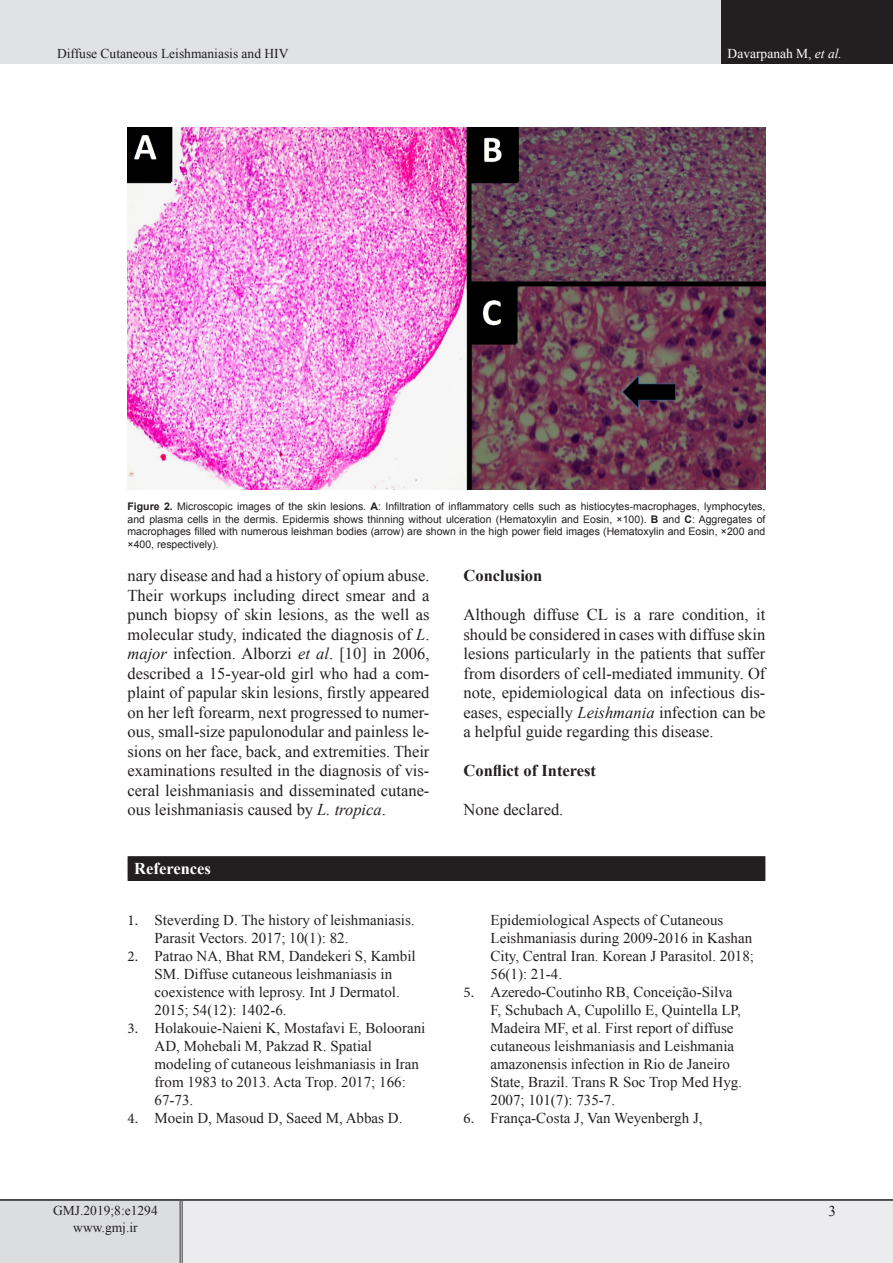
<style>
.page{position:relative;width:893px;height:1263px;background:#fff}
.page>*{position:absolute;margin:0;border:0;box-sizing:border-box;transform-origin:0 0}
.t1{font:16.5px/19.5px "Times New Roman";color:#231f20;text-align:justify}
.t2{font:700 16.5px "Times New Roman";color:#231f20}
.t3{font:700 16.5px "Times New Roman";color:#fff}
.t4{font:15px/18px "Times New Roman";color:#231f20}
.eeeeeeeeeeee{font:13.5px "Times New Roman";color:#231f20}
.t5{font:13.5px "Times New Roman";color:#fff}
.t6{font:10.5px/12.6px "Arial";color:#231f20;text-align:justify}
.s1{font-style:italic}
.s2{font-weight:700}
.s3{font-family:"Minion Pro"}
</style>
<div class="page">
<div style="left:0;top:0;width:722px;height:64px;background:#e1e2e4"></div>
<div style="left:722px;top:0;width:171px;height:64px;background:#231f20"></div>
<div style="left:0;top:1200px;width:181px;height:63px;background:#dcdddf"></div>
<div style="left:181px;top:1200px;width:712px;height:63px;background:#ececee"></div>
<hr style="left:180px;top:1201px;width:3px;height:62px;background:#fff">
<hr style="left:180px;top:1201px;width:1px;height:62px;background:#231f20">
<hr style="left:182px;top:1201px;width:1px;height:62px;background:#231f20">
<hr style="left:0;top:1199px;width:181px;height:2px;background:#231f20">
<hr style="left:181px;top:1199px;width:712px;height:2px;background:#231f20">
<img style="left:128px;top:128px;width:637px;height:361px">
<div style="left:128px;top:857px;width:637px;height:23px;background:#231f20"></div>
<hr style="left:128px;top:856px;width:637px;height:2px;background:#231f20">
<hr style="left:128px;top:879px;width:637px;height:2px;background:#231f20">
<p class="eeeeeeeeeeee" style="left:57px;top:44px;width:233px">Diffuse Cutaneous Leishmaniasis and HIV</p>
<p class="t5" style="left:728px;top:44px;width:116px">Davarpanah M, <span class="s1">et al.</span></p>
<p class="t6" style="left:128px;top:500px;width:639px"><span class="s2">Figure 2.</span> Microscopic images of the skin lesions. <span class="s2">A</span>: Infiltration of inflammatory cells such as histiocytes-macrophages, lymphocytes, and plasma cells in the dermis. Epidermis shows thinning without ulceration (Hematoxylin and Eosin, ×100). <span class="s2">B</span> and <span class="s2">C</span>: Aggregates of macrophages filled with numerous leishman bodies (arrow) are shown in the high power field images (Hematoxylin and Eosin, ×200 and ×400, respectively).</p>
<p class="t1" style="left:128px;top:565px;width:303px">nary disease and had a history of opium abuse.<br>Their workups including direct smear and a punch biopsy of skin lesions, as the well as molecular study, indicated the diagnosis of <span class="s1">L</span>. <span class="s1">major</span> infection. Alborzi <span class="s1">et al</span>. [10] in 2006, described a 15-year-old girl who had a com&shy;plaint of papular skin lesions, firstly appeared on her left forearm, next progressed to numer&shy;ous, small-size papulonodular and painless le&shy;sions on her face, back, and extremities. Their examinations resulted in the diagnosis of vis&shy;ceral leishmaniasis and disseminated cutane&shy;ous leishmaniasis caused by <span class="s1">L. tropica</span>.</p>
<p class="t2" style="left:463px;top:564px;width:80px">Conclusion</p>
<p class="t1" style="left:463px;top:604px;width:303px">Although diffuse CL is a rare condition, it should be considered in cases with diffuse skin lesions particularly in the patients that suffer from disorders of cell-mediated immunity. Of note, epidemiological data on infectious dis&shy;eases, especially <span class="s1">Leishmania</span> infection can be a helpful guide regarding this disease.</p>
<p class="t2" style="left:463px;top:759px;width:134px">Conflict of Interest</p>
<p class="t1" style="left:463px;top:799px;width:101px">None declared.</p>
<p class="t3" style="left:134px;top:857px;width:78px">References</p>
<p class="t4" style="left:155px;top:910px;width:262px;text-indent:-27px"><span class="s3">1.</span> Steverding D. The history of leishmaniasis.<br>Parasit Vectors. 2017; 10(1): 82.</p>
<p class="t4" style="left:155px;top:946px;width:263px;text-indent:-27px"><span class="s3">2.</span> Patrao NA, Bhat RM, Dandekeri S, Kambil SM. Diffuse cutaneous leishmaniasis in coexistence with leprosy. Int J Dermatol.<br>2015; 54(12): 1402-6.</p>
<p class="t4" style="left:155px;top:1018px;width:272px;text-indent:-27px"><span class="s3">3.</span> Holakouie-Naieni K, Mostafavi E, Boloorani AD, Mohebali M, Pakzad R. Spatial modeling of cutaneous leishmaniasis in Iran from 1983 to 2013. Acta Trop. 2017; 166:<br>67-73.</p>
<p class="t4" style="left:128px;top:1108px;width:276px"><span class="s3">4.</span> Moein D, Masoud D, Saeed M, Abbas D.</p>
<p class="eeeeeeeeeeee" style="left:53px;top:1201px;width:106px">GMJ.2019;8:e1294</p>
<p class="eeeeeeeeeeee" style="left:73px;top:1217px;width:66px">www.gmj.ir</p>
<p class="t4" style="left:490px;top:910px;width:265px">Epidemiological Aspects of Cutaneous Leishmaniasis during 2009-2016 in Kashan City, Central Iran. Korean J Parasitol. 2018; 56(1): 21-4.</p>
<p class="t4" style="left:490px;top:982px;width:253px;text-indent:-27px"><span class="s3">5.</span> Azeredo-Coutinho RB, Conceição-Silva F, Schubach A, Cupolillo E, Quintella LP, Madeira MF, et al. First report of diffuse cutaneous leishmaniasis and Leishmania amazonensis infection in Rio de Janeiro State, Brazil. Trans R Soc Trop Med Hyg.<br>2007; 101(7): 735-7.</p>
<p class="t4" style="left:463px;top:1108px;width:241px"><span class="s3">6.</span> França-Costa J, Van Weyenbergh J,</p>
<p class="t4" style="left:828px;top:1202px;width:9px">3</p>
</div>
